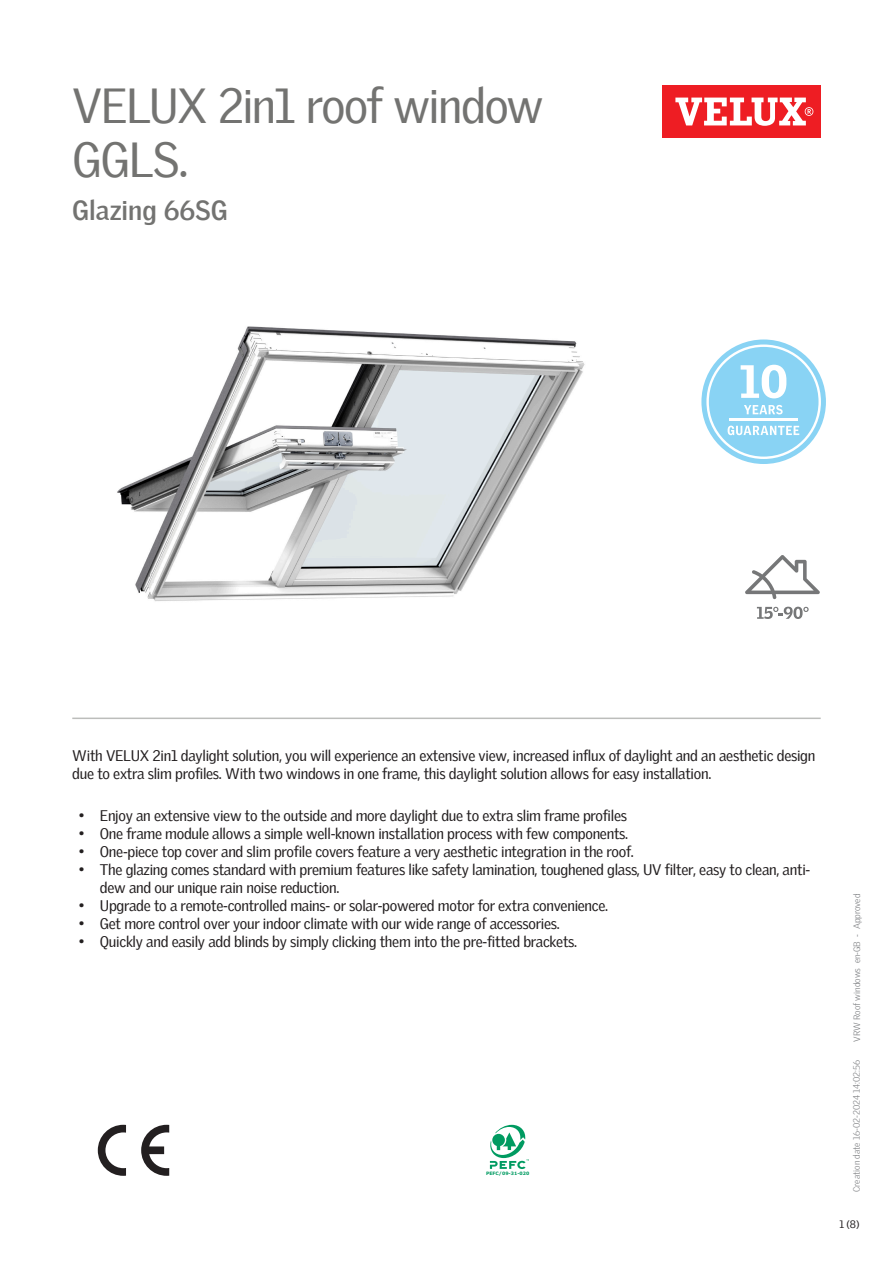
<style>
.page{position:relative;width:893px;height:1263px;background:#fff}
.page>*{position:absolute;margin:0;border:0;box-sizing:border-box;transform-origin:0 0}
.Headline{font:48px/54px "Velux Gothic";letter-spacing:-.035em;color:#737371}
.t1{font:700 27px "Velux Gothic";color:#737371}
.Body_Regular{font:15px/18px "Velux Gothic";letter-spacing:-.02em;color:#231f20}
.t2{font:10.5px "Velux Gothic";color:#231f20}
.t3{font:300 9px "Velux Gothic";color:#7c7e81}
.t4{font:700 4.65px "Verdana";color:#009b61}
</style>
<div class="page">
<div style="left:662px;top:85px;width:159px;height:53px;background:#ee1d23"></div>
<svg style="left:675px;top:98px;width:138px;height:28px"></svg>
<hr style="left:72px;top:717px;width:749px;height:2px;background:#bcbdbb">
<svg style="left:745px;top:555px;width:75px;height:44px"></svg>
<svg style="left:757px;top:607px;width:52px;height:12px"></svg>
<svg style="left:141px;top:1125px;width:28px;height:51px"></svg>
<svg style="left:98px;top:1125px;width:28px;height:51px"></svg>
<svg style="left:490px;top:1125px;width:39px;height:44px"></svg>
<svg style="left:701px;top:339px;width:125px;height:125px"></svg>
<img style="left:117px;top:326px;width:468px;height:275px">
<p class="Headline" style="left:72px;top:74px;width:473px">VELUX 2in1 roof window<br>GGLS.</p>
<p class="t1" style="left:72px;top:190px;width:157px">Glazing 66SG</p>
<p class="Body_Regular" style="left:72px;top:745px;width:745px">With VELUX 2in1 daylight solution, you will experience an extensive view, increased influx of daylight and an aesthetic design due to extra slim profiles. With two windows in one frame, this daylight solution allows for easy installation.</p>
<p class="Body_Regular" style="left:79px;top:805px;width:550px">• Enjoy an extensive view to the outside and more daylight due to extra slim frame profiles</p>
<p class="Body_Regular" style="left:79px;top:823px;width:551px">• One frame module allows a simple well-known installation process with few components.</p>
<p class="Body_Regular" style="left:79px;top:841px;width:557px">• One-piece top cover and slim profile covers feature a very aesthetic integration in the roof.</p>
<p class="Body_Regular" style="left:100px;top:859px;width:712px;text-indent:-21px">• The glazing comes standard with premium features like safety lamination, toughened glass, UV filter, easy to clean, anti&shy;dew and our unique rain noise reduction.</p>
<p class="Body_Regular" style="left:79px;top:895px;width:531px">• Upgrade to a remote-controlled mains- or solar-powered motor for extra convenience.</p>
<p class="Body_Regular" style="left:79px;top:913px;width:483px">• Get more control over your indoor climate with our wide range of accessories.</p>
<p class="Body_Regular" style="left:79px;top:931px;width:500px">• Quickly and easily add blinds by simply clicking them into the pre-fitted brackets.</p>
<p class="t4" style="left:486px;top:1170px;width:45px">PEFC/09-31-020</p>
<p class="t3" style="left:850px;top:1042px;width:149px;rotate:-90deg">VRW Roof windows en-GB - Approved</p>
<p class="t3" style="left:850px;top:1192px;width:133px;rotate:-90deg">Creation date 16-02-2024 14:02:56</p>
<p class="t2" style="left:839px;top:1216px;width:22px">1 (8)</p>
</div>
